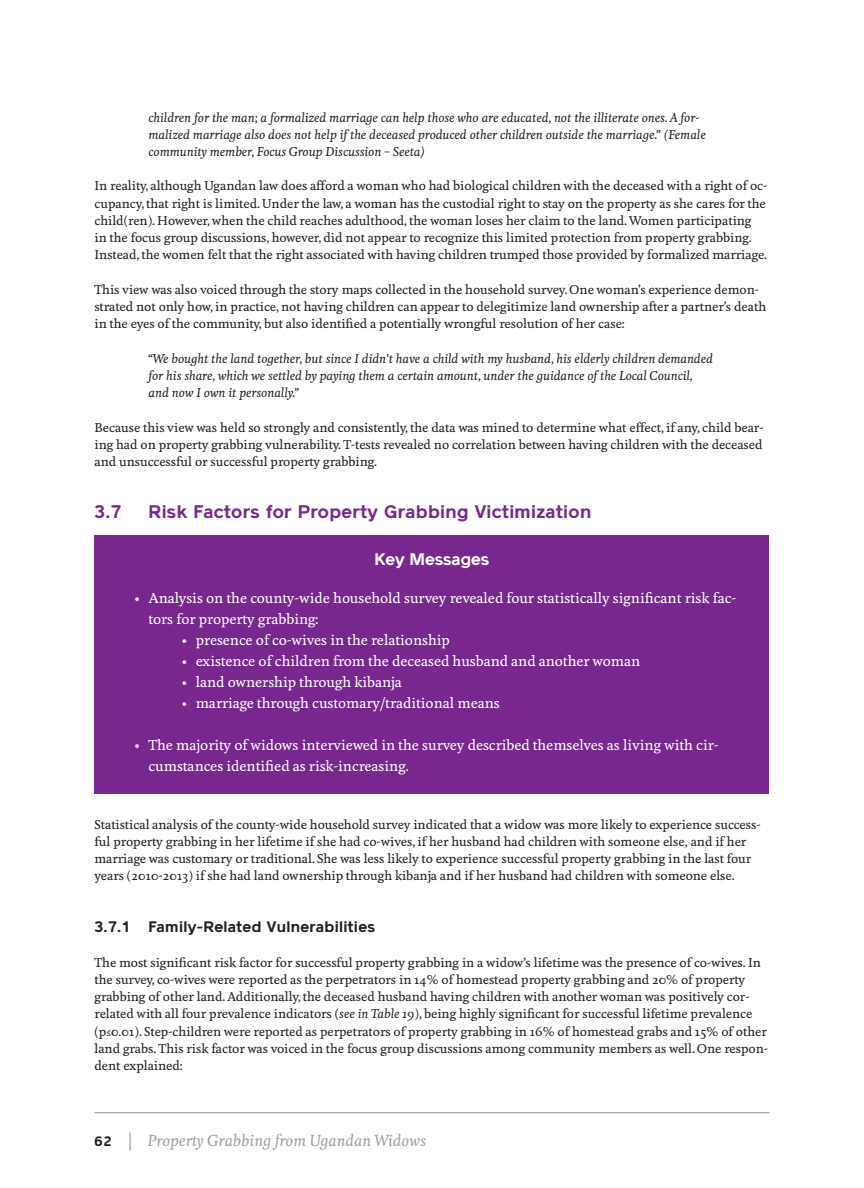
<style>
.page{position:relative;width:864px;height:1188px;background:#fff}
.page>*{position:absolute;margin:0;border:0;box-sizing:border-box;transform-origin:0 0}
.t1{font:700 18px "Reader";letter-spacing:.02em;color:#77278d}
.t2{font:700 16.5px "Reader";letter-spacing:-.005em;color:#fff}
.t3{font:italic 500 15px "Feijoa";color:#a0a1a5}
.t4{font:700 15px "Reader";letter-spacing:.02em;color:#231f20}
.t5{font:500 13.5px/21px "Feijoa";letter-spacing:-.005em;color:#fff}
.t6{font:500 12px/17.2px "Feijoa";letter-spacing:-.005em;color:#231f20}
.t7{font:italic 500 12px/17.2px "Feijoa";letter-spacing:-.005em;color:#231f20}
.s1{font-family:"Reader";font-weight:700}
.s2{font-style:italic}
.s3{font-family:"Reader";font-weight:700;font-style:normal;font-size:13.5px;color:#231f20}
.s4{font-family:"Minion Pro";font-weight:400;font-style:normal;font-size:18px}
</style>
<div class="page">
<hr style="left:94px;top:1112px;width:676px;height:1px;background:#231f20">
<div style="left:94px;top:536px;width:676px;height:258px;background:#77278d"></div>
<p class="t7" style="left:148px;top:109px;width:559px">children for the man; a formalized marriage can help those who are educated, not the illiterate ones. A for&shy;malized marriage also does not help if the deceased produced other children outside the marriage.” (Female community member, Focus Group Discussion – Seeta)</p>
<p class="t6" style="left:94px;top:178px;width:674px">In reality, although Ugandan law does afford a woman who had biological children with the deceased with a right of oc&shy;cupancy, that right is limited. Under the law, a woman has the custodial right to stay on the property as she cares for the child(ren). However, when the child reaches adulthood, the woman loses her claim to the land. Women participating<br>in the focus group discussions, however, did not appear to recognize this limited protection from property grabbing.<br>Instead, the women felt that the right associated with having children trumped those provided by formalized marriage.</p>
<p class="t6" style="left:94px;top:281px;width:673px">This view was also voiced through the story maps collected in the household survey. One woman’s experience demon&shy;strated not only how, in practice, not having children can appear to delegitimize land ownership after a partner’s death in the eyes of the community, but also identified a potentially wrongful resolution of her case:</p>
<p class="t7" style="left:148px;top:350px;width:566px">“We bought the land together, but since I didn’t have a child with my husband, his elderly children demanded for his share, which we settled by paying them a certain amount, under the guidance of the Local Council, and now I own it personally.”</p>
<p class="t6" style="left:94px;top:419px;width:671px;text-align:justify">Because this view was held so strongly and consistently, the data was mined to determine what effect, if any, child bear&shy;ing had on property grabbing vulnerability. T-tests revealed no correlation between having children with the deceased and unsuccessful or successful property grabbing.</p>
<h1 class="t1" style="left:94px;top:501px;width:29px">3.7</h1>
<h1 class="t1" style="left:148px;top:501px;width:444px">Risk Factors for Property Grabbing Victimization</h1>
<h2 class="t2" style="left:375px;top:550px;width:116px">Key Messages</h2>
<p class="t5" style="left:148px;top:588px;width:589px;text-indent:-14px"><span class="s1">•</span> Analysis on the county-wide household survey revealed four statistically significant risk fac&shy;tors for property grabbing:</p>
<p class="t5" style="left:182px;top:630px;width:269px"><span class="s1">•</span> presence of co-wives in the relationship</p>
<p class="t5" style="left:182px;top:651px;width:459px"><span class="s1">•</span> existence of children from the deceased husband and another woman</p>
<p class="t5" style="left:182px;top:672px;width:221px"><span class="s1">•</span> land ownership through kibanja</p>
<p class="t5" style="left:182px;top:693px;width:319px"><span class="s1">•</span> marriage through customary/traditional means</p>
<p class="t5" style="left:148px;top:735px;width:572px;text-indent:-14px"><span class="s1">•</span> The majority of widows interviewed in the survey described themselves as living with cir&shy;cumstances identified as risk-increasing.</p>
<p class="t6" style="left:94px;top:816px;width:668px">Statistical analysis of the county-wide household survey indicated that a widow was more likely to experience success&shy;ful property grabbing in her lifetime if she had co-wives, if her husband had children with someone else, and if her marriage was customary or traditional. She was less likely to experience successful property grabbing in the last four years (2010-2013) if she had land ownership through kibanja and if her husband had children with someone else.</p>
<p class="t4" style="left:94px;top:918px;width:282px">3.7.1 Family-Related Vulnerabilities</p>
<p class="t6" style="left:94px;top:954px;width:675px">The most significant risk factor for successful property grabbing in a widow’s lifetime was the presence of co-wives. In the survey, co-wives were reported as the perpetrators in 14% of homestead property grabbing and 20% of property grabbing of other land. Additionally, the deceased husband having children with another woman was positively cor&shy;related with all four prevalence indicators (<span class="s2">see in Table 19</span>), being highly significant for successful lifetime prevalence (p≤0.01). Step-children were reported as perpetrators of property grabbing in 16% of homestead grabs and 15% of other land grabs. This risk factor was voiced in the focus group discussions among community members as well. One respon&shy;dent explained:</p>
<p class="t3" style="left:94px;top:1131px;width:333px"><span class="s3">62</span> <span class="s4">|</span> Property Grabbing from Ugandan Widows</p>
</div>
